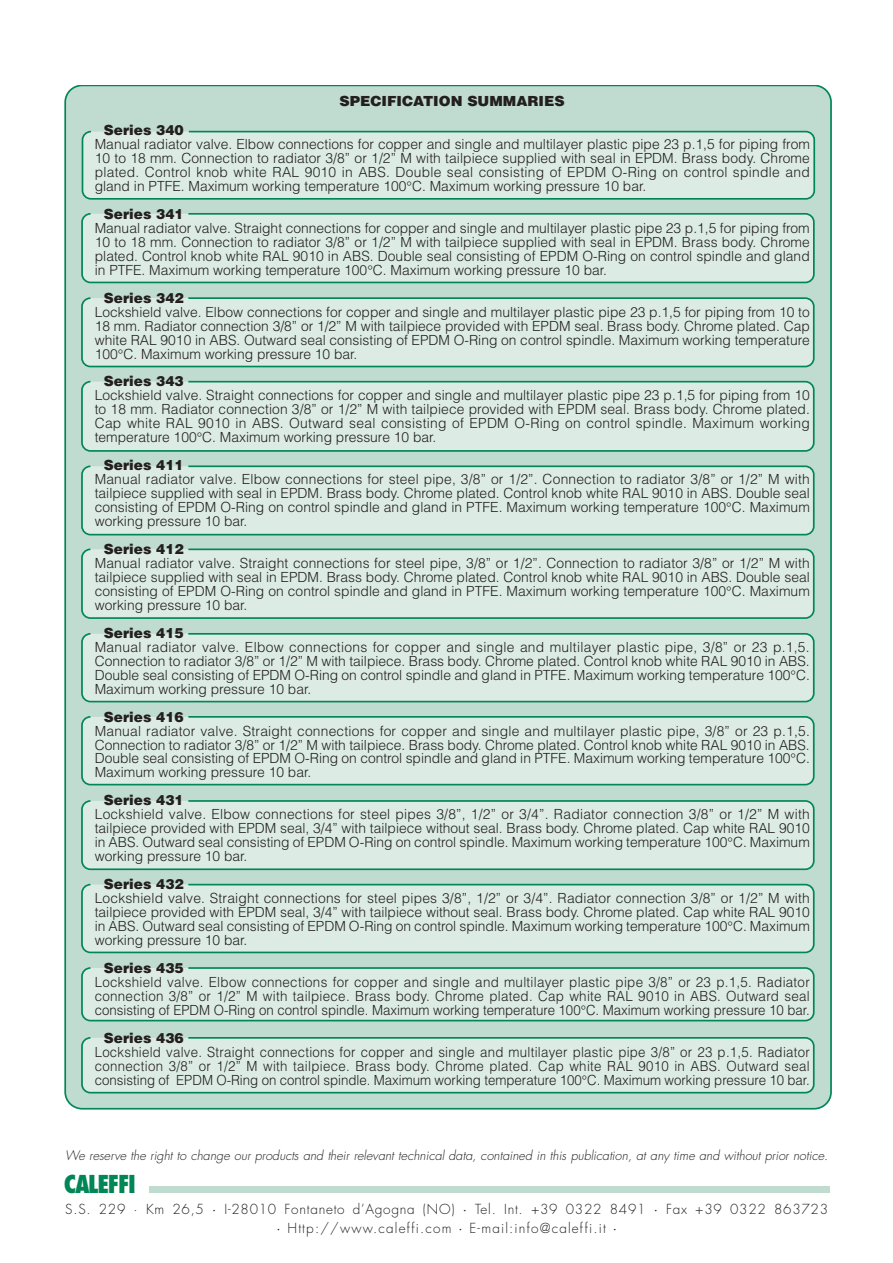
<style>
.page{position:relative;width:893px;height:1263px;background:#fff}
.page>*{position:absolute;margin:0;border:0;box-sizing:border-box;transform-origin:0 0}
.t1{font:800 condensed 24px "Futura";letter-spacing:-.06em;color:#008657}
.t2{font:300 13.95px/14px "Helvetica";color:#231f1f;text-align:justify}
.t3{font:300 13.95px/14px "Helvetica";color:#231f1f;text-align:justify;scale:.95 1}
.t4{font:300 13.95px/14px "Helvetica";color:#231f1f;text-align:justify;scale:.96 1}
.t5{font:900 13.95px "Helvetica";color:#231f1f}
.t6{font:300 13.5px/18.9px "Futura";letter-spacing:.055em;color:#231f1f;text-align:center}
.t7{font:italic 300 12.75px "Futura";color:#231f1f}
.s1{font-weight:400}
</style>
<div class="page">
<div style="left:64px;top:85px;width:767px;height:1025px;background:#c0dcd0;border:2px solid #008657;border-radius:17px"></div>
<div style="left:82px;top:132px;width:732px;height:67px;background:#dcece5;border-radius:8px"></div>
<div style="left:82px;top:131px;width:733px;height:69px;border:2px solid #008657;border-radius:8px"></div>
<div style="left:82px;top:214px;width:731px;height:68px;background:#dcece5;border-radius:8px"></div>
<div style="left:81px;top:213px;width:733px;height:70px;border:2px solid #008657;border-radius:8px"></div>
<div style="left:82px;top:298px;width:731px;height:68px;background:#dcece5;border-radius:8px"></div>
<div style="left:81px;top:297px;width:733px;height:70px;border:2px solid #008657;border-radius:8px"></div>
<div style="left:82px;top:382px;width:731px;height:69px;background:#dcece5;border-radius:8px"></div>
<div style="left:81px;top:381px;width:733px;height:71px;border:2px solid #008657;border-radius:8px"></div>
<div style="left:82px;top:466px;width:731px;height:69px;background:#dcece5;border-radius:8px"></div>
<div style="left:81px;top:465px;width:733px;height:70px;border:2px solid #008657;border-radius:8px"></div>
<div style="left:82px;top:549px;width:731px;height:69px;background:#dcece5;border-radius:8px"></div>
<div style="left:81px;top:549px;width:733px;height:70px;border:2px solid #008657;border-radius:8px"></div>
<div style="left:82px;top:634px;width:731px;height:68px;background:#dcece5;border-radius:8px"></div>
<div style="left:81px;top:633px;width:733px;height:69px;border:2px solid #008657;border-radius:8px"></div>
<div style="left:82px;top:717px;width:731px;height:68px;background:#dcece5;border-radius:8px"></div>
<div style="left:81px;top:716px;width:733px;height:69px;border:2px solid #008657;border-radius:8px"></div>
<div style="left:82px;top:801px;width:731px;height:68px;background:#dcece5;border-radius:8px"></div>
<div style="left:81px;top:800px;width:733px;height:70px;border:2px solid #008657;border-radius:8px"></div>
<div style="left:82px;top:885px;width:731px;height:67px;background:#dcece5;border-radius:8px"></div>
<div style="left:81px;top:884px;width:733px;height:69px;border:2px solid #008657;border-radius:8px"></div>
<div style="left:82px;top:968px;width:731px;height:53px;background:#dcece5;border-radius:8px"></div>
<div style="left:81px;top:967px;width:733px;height:54px;border:2px solid #008657;border-radius:8px"></div>
<div style="left:82px;top:1038px;width:731px;height:55px;background:#dcece5;border-radius:8px"></div>
<div style="left:81px;top:1037px;width:733px;height:57px;border:2px solid #008657;border-radius:8px"></div>
<div style="left:149px;top:1186px;width:680px;height:7px;background:#c0dcd0"></div>
<p class="t5" style="left:339px;top:96px;width:227px">SPECIFICATION SUMMARIES</p>
<p class="t5" style="left:104px;top:125px;width:81px">Series 340</p>
<p class="t2" style="left:95px;top:138px;width:716px">Manual radiator valve. Elbow connections for copper and single and multilayer plastic pipe 23 p.1,5 for piping from 10 to 18 mm. Connection to radiator 3/8” or 1/2” M with tailpiece supplied with seal in EPDM. Brass body. Chrome plated. Control knob white RAL 9010 in ABS. Double seal consisting of EPDM O-Ring on control spindle and gland in PTFE. Maximum working temperature 100 C. Maximum working pressure 10 bar.</p>
<p class="t5" style="left:104px;top:209px;width:81px">Series 341</p>
<p class="t2" style="left:95px;top:222px;width:716px">Manual radiator valve. Straight connections for copper and single and multilayer plastic pipe 23 p.1,5 for piping from 10 to 18 mm. Connection to radiator 3/8” or 1/2” M with tailpiece supplied with seal in EPDM. Brass body. Chrome plated. Control knob white RAL 9010 in ABS. Double seal consisting of EPDM O-Ring on control spindle and gland in PTFE. Maximum working temperature 100 C. Maximum working pressure 10 bar.</p>
<p class="t5" style="left:104px;top:293px;width:81px">Series 342</p>
<p class="t2" style="left:95px;top:306px;width:716px">Lockshield valve. Elbow connections for copper and single and multilayer plastic pipe 23 p.1,5 for piping from 10 to 18 mm. Radiator connection 3/8” or 1/2” M with tailpiece provided with EPDM seal. Brass body. Chrome plated. Cap white RAL 9010 in ABS. Outward seal consisting of EPDM O-Ring on control spindle. Maximum working temperature 100 C. Maximum working pressure 10 bar.</p>
<p class="t5" style="left:104px;top:376px;width:81px">Series 343</p>
<p class="t2" style="left:95px;top:390px;width:716px">Lockshield valve. Straight connections for copper and single and multilayer plastic pipe 23 p.1,5 for piping from 10 to 18 mm. Radiator connection 3/8” or 1/2” M with tailpiece provided with EPDM seal. Brass body. Chrome plated.<br>Cap white RAL 9010 in ABS. Outward seal consisting of EPDM O-Ring on control spindle. Maximum working temperature 100 C. Maximum working pressure 10 bar.</p>
<p class="t5" style="left:104px;top:460px;width:81px">Series 411</p>
<p class="t2" style="left:95px;top:474px;width:716px">Manual radiator valve. Elbow connections for steel pipe, 3/8” or 1/2”. Connection to radiator 3/8” or 1/2” M with tailpiece supplied with seal in EPDM. Brass body. Chrome plated. Control knob white RAL 9010 in ABS. Double seal consisting of EPDM O-Ring on control spindle and gland in PTFE. Maximum working temperature 100 C. Maximum working pressure 10 bar.</p>
<p class="t5" style="left:104px;top:544px;width:81px">Series 412</p>
<p class="t2" style="left:95px;top:557px;width:716px">Manual radiator valve. Straight connections for steel pipe, 3/8” or 1/2”. Connection to radiator 3/8” or 1/2” M with tailpiece supplied with seal in EPDM. Brass body. Chrome plated. Control knob white RAL 9010 in ABS. Double seal consisting of EPDM O-Ring on control spindle and gland in PTFE. Maximum working temperature 100 C. Maximum working pressure 10 bar.</p>
<p class="t5" style="left:104px;top:628px;width:81px">Series 415</p>
<p class="t2" style="left:95px;top:641px;width:716px">Manual radiator valve. Elbow connections for copper and single and multilayer plastic pipe, 3/8” or 23 p.1,5.<br>Connection to radiator 3/8” or 1/2” M with tailpiece. Brass body. Chrome plated. Control knob white RAL 9010 in ABS.<br>Double seal consisting of EPDM O-Ring on control spindle and gland in PTFE. Maximum working temperature 100 C.<br>Maximum working pressure 10 bar.</p>
<p class="t5" style="left:104px;top:712px;width:81px">Series 416</p>
<p class="t2" style="left:95px;top:725px;width:716px">Manual radiator valve. Straight connections for copper and single and multilayer plastic pipe, 3/8” or 23 p.1,5.<br>Connection to radiator 3/8” or 1/2” M with tailpiece. Brass body. Chrome plated. Control knob white RAL 9010 in ABS.<br>Double seal consisting of EPDM O-Ring on control spindle and gland in PTFE. Maximum working temperature 100 C.<br>Maximum working pressure 10 bar.</p>
<p class="t5" style="left:104px;top:795px;width:81px">Series 431</p>
<p class="t2" style="left:95px;top:809px;width:716px">Lockshield valve. Elbow connections for steel pipes 3/8”, 1/2” or 3/4”. Radiator connection 3/8” or 1/2” M with tailpiece provided with EPDM seal, 3/4” with tailpiece without seal. Brass body. Chrome plated. Cap white RAL 9010 in ABS. Outward seal consisting of EPDM O-Ring on control spindle. Maximum working temperature 100 C. Maximum working pressure 10 bar.</p>
<p class="t5" style="left:104px;top:879px;width:81px">Series 432</p>
<p class="t2" style="left:95px;top:893px;width:716px">Lockshield valve. Straight connections for steel pipes 3/8”, 1/2” or 3/4”. Radiator connection 3/8” or 1/2” M with tailpiece provided with EPDM seal, 3/4” with tailpiece without seal. Brass body. Chrome plated. Cap white RAL 9010 in ABS. Outward seal consisting of EPDM O-Ring on control spindle. Maximum working temperature 100 C. Maximum working pressure 10 bar.</p>
<p class="t5" style="left:104px;top:963px;width:81px">Series 435</p>
<p class="t4" style="left:95px;top:976px;width:746px">Lockshield valve. Elbow connections for copper and single and multilayer plastic pipe 3/8” or 23 p.1,5. Radiator connection 3/8” or 1/2” M with tailpiece. Brass body. Chrome plated. Cap white RAL 9010 in ABS. Outward seal consisting of EPDM O-Ring on control spindle. Maximum working temperature 100 C. Maximum working pressure 10 bar.</p>
<p class="t5" style="left:104px;top:1033px;width:81px">Series 436</p>
<p class="t3" style="left:95px;top:1046px;width:754px">Lockshield valve. Straight connections for copper and single and multilayer plastic pipe 3/8” or 23 p.1,5. Radiator connection 3/8” or 1/2” M with tailpiece. Brass body. Chrome plated. Cap white RAL 9010 in ABS. Outward seal consisting of EPDM O-Ring on control spindle. Maximum working temperature 100 C. Maximum working pressure 10 bar.</p>
<p class="t7" style="left:65px;top:1150px;width:764px">We reserve the right to change our products and their relevant technical data, contained in this publication, at any time and without prior notice.</p>
<h1 class="t1" style="left:64px;top:1174px;width:74px">CALEFFI</h1>
<p class="t6" style="left:65px;top:1201px;width:764px">S.S. 229 · Km 26,5 <span class="s1">·</span> I-28010 Fontaneto d’Agogna (NO) <span class="s1">·</span> Tel. Int. +39 0322 8491 <span class="s1">·</span> Fax +39 0322 863723 <span class="s1">·</span> Http://www.caleffi.com <span class="s1">·</span> E-mail:info@caleffi.it <span class="s1">·</span></p>
</div>
